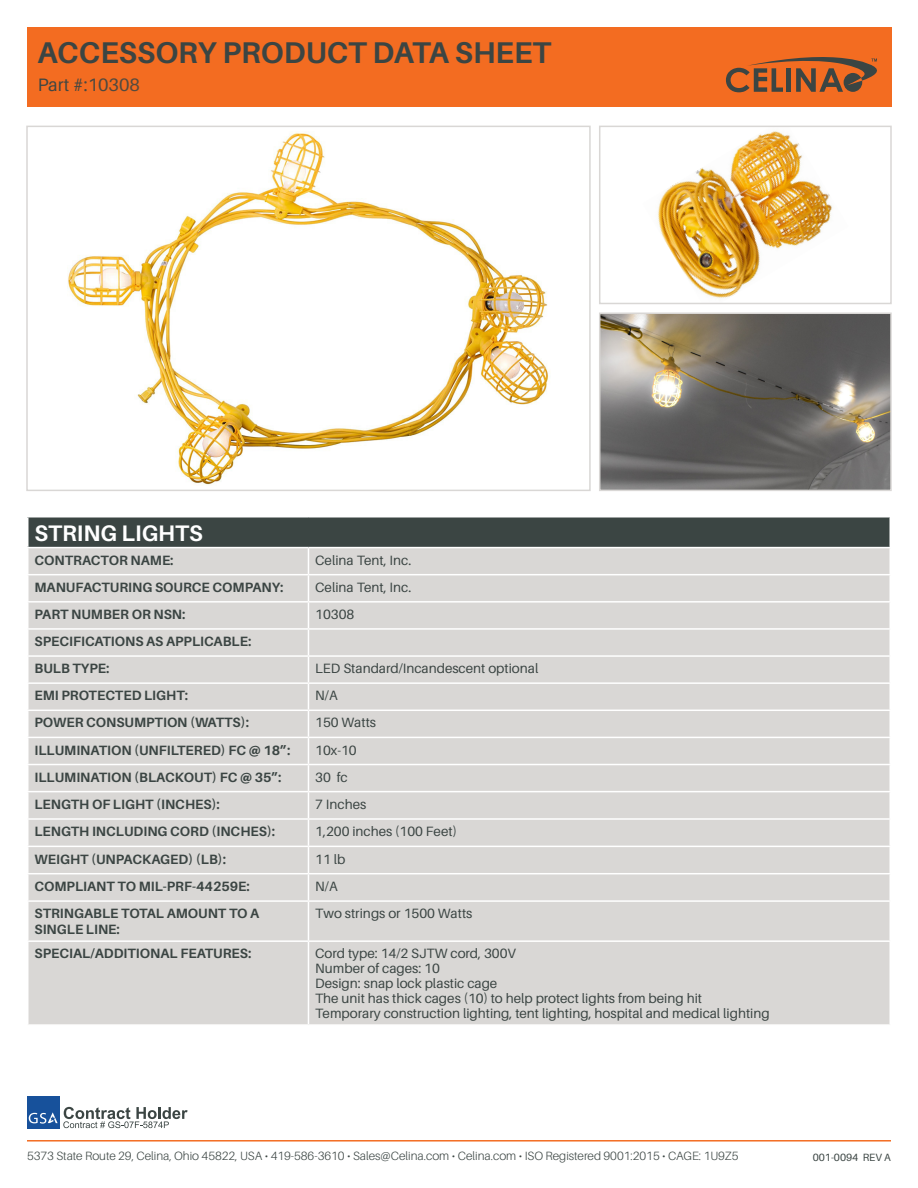
<style>
.page{position:relative;width:918px;height:1188px;background:#fff}
.page>*{position:absolute;margin:0;border:0;box-sizing:border-box;transform-origin:0 0}
.t1{font:700 30px "Aileron";color:#3b4543}
.t2{font:700 22.5px "Aileron";color:#fff}
.t3{font:18px "Aileron";color:#3b4543}
.t4{font:700 13.5px/16.2px "Aileron";color:#3b4543}
.t5{font:13.5px "Aileron";color:#3b4543}
.t6{font:300 12px "Aileron";color:#3b4543}
.t7{font:10.5px "Aileron";color:#3b4543}
</style>
<div class="page">
<img style="left:68px;top:132px;width:481px;height:353px">
<div style="left:26px;top:126px;width:565px;height:365px;border:2px solid #d9d7d5"></div>
<hr style="left:27px;top:1140px;width:864px;height:2px;background:#f36c21">
<div style="left:27px;top:1096px;width:33px;height:33px;background:#17519b"></div>
<svg style="left:29px;top:1107px;width:159px;height:21px"></svg>
<div style="left:28px;top:517px;width:862px;height:31px;background:#3b4543"></div>
<div style="left:28px;top:548px;width:862px;height:476px;background:#d9d7d5"></div>
<hr style="left:27px;top:516px;width:281px;height:2px;background:#fff">
<hr style="left:308px;top:516px;width:583px;height:2px;background:#fff">
<hr style="left:27px;top:547px;width:281px;height:1px;background:#fff">
<hr style="left:308px;top:547px;width:583px;height:1px;background:#fff">
<hr style="left:308px;top:574px;width:583px;height:1px;background:#fff">
<hr style="left:308px;top:601px;width:583px;height:2px;background:#fff">
<hr style="left:308px;top:628px;width:583px;height:2px;background:#fff">
<hr style="left:308px;top:655px;width:583px;height:2px;background:#fff">
<hr style="left:308px;top:682px;width:583px;height:2px;background:#fff">
<hr style="left:308px;top:710px;width:583px;height:1px;background:#fff">
<hr style="left:308px;top:737px;width:583px;height:1px;background:#fff">
<hr style="left:308px;top:764px;width:583px;height:1px;background:#fff">
<hr style="left:308px;top:791px;width:583px;height:1px;background:#fff">
<hr style="left:308px;top:818px;width:583px;height:2px;background:#fff">
<hr style="left:308px;top:846px;width:583px;height:1px;background:#fff">
<hr style="left:308px;top:873px;width:583px;height:1px;background:#fff">
<hr style="left:308px;top:900px;width:583px;height:2px;background:#fff">
<hr style="left:27px;top:940px;width:281px;height:2px;background:#fff">
<hr style="left:308px;top:940px;width:583px;height:2px;background:#fff">
<hr style="left:308px;top:942px;width:1px;height:82px;background:#fff">
<svg style="left:28px;top:548px;width:281px;height:393px;background:#dbd9d7"></svg>
<hr style="left:308px;top:902px;width:1px;height:38px;background:#fff">
<img style="left:658px;top:131px;width:174px;height:167px">
<div style="left:599px;top:126px;width:293px;height:178px;border:2px solid #d9d7d5"></div>
<div style="left:27px;top:27px;width:864px;height:79px;background:#f36c21"></div>
<svg style="left:726px;top:57px;width:151px;height:35px"></svg>
<img style="left:602px;top:316px;width:287px;height:172px">
<div style="left:599px;top:313px;width:293px;height:178px;border:2px solid #d9d7d5"></div>
<p class="t1" style="left:38px;top:36px;width:515px">ACCESSORY PRODUCT DATA SHEET</p>
<h3 class="t3" style="left:38px;top:75px;width:104px">Part #:10308</h3>
<p class="t2" style="left:34px;top:520px;width:170px">STRING LIGHTS</p>
<p class="t4" style="left:34px;top:552px;width:141px">CONTRACTOR NAME:</p>
<p class="t5" style="left:315px;top:553px;width:98px">Celina Tent, Inc.</p>
<p class="t4" style="left:34px;top:579px;width:251px">MANUFACTURING SOURCE COMPANY:</p>
<p class="t5" style="left:315px;top:580px;width:98px">Celina Tent, Inc.</p>
<p class="t4" style="left:34px;top:606px;width:153px">PART NUMBER OR NSN:</p>
<p class="t5" style="left:315px;top:607px;width:41px">10308</p>
<p class="t4" style="left:34px;top:633px;width:218px">SPECIFICATIONS AS APPLICABLE:</p>
<p class="t4" style="left:34px;top:660px;width:76px">BULB TYPE:</p>
<p class="t5" style="left:315px;top:661px;width:225px">LED Standard/Incandescent optional</p>
<p class="t4" style="left:34px;top:688px;width:155px">EMI PROTECTED LIGHT:</p>
<p class="t5" style="left:315px;top:688px;width:24px">N/A</p>
<p class="t4" style="left:34px;top:715px;width:216px">POWER CONSUMPTION (WATTS):</p>
<p class="t5" style="left:315px;top:715px;width:62px">150 Watts</p>
<p class="t4" style="left:34px;top:742px;width:257px">ILLUMINATION (UNFILTERED) FC @ 18”:</p>
<p class="t5" style="left:315px;top:742px;width:43px">10x-10</p>
<p class="t4" style="left:34px;top:769px;width:249px">ILLUMINATION (BLACKOUT) FC @ 35”:</p>
<p class="t5" style="left:315px;top:770px;width:34px">30 fc</p>
<p class="t4" style="left:34px;top:796px;width:187px">LENGTH OF LIGHT (INCHES):</p>
<p class="t5" style="left:315px;top:797px;width:53px">7 Inches</p>
<p class="t4" style="left:34px;top:823px;width:242px">LENGTH INCLUDING CORD (INCHES):</p>
<p class="t5" style="left:315px;top:824px;width:143px">1,200 inches (100 Feet)</p>
<p class="t4" style="left:34px;top:851px;width:193px">WEIGHT (UNPACKAGED) (LB):</p>
<p class="t5" style="left:315px;top:851px;width:32px">11 lb</p>
<p class="t4" style="left:34px;top:878px;width:217px">COMPLIANT TO MIL-PRF-44259E:</p>
<p class="t5" style="left:315px;top:879px;width:24px">N/A</p>
<p class="t4" style="left:34px;top:906px;width:226px">STRINGABLE TOTAL AMOUNT TO A<br>SINGLE LINE:</p>
<p class="t5" style="left:315px;top:906px;width:159px">Two strings or 1500 Watts</p>
<p class="t4" style="left:34px;top:946px;width:218px">SPECIAL/ADDITIONAL FEATURES:</p>
<p class="t5" style="left:315px;top:946px;width:202px">Cord type: 14/2 SJTW cord, 300V</p>
<p class="t5" style="left:315px;top:961px;width:126px">Number of cages: 10</p>
<p class="t5" style="left:315px;top:976px;width:184px">Design: snap lock plastic cage</p>
<p class="t5" style="left:315px;top:991px;width:388px">The unit has thick cages (10) to help protect lights from being hit</p>
<p class="t5" style="left:315px;top:1006px;width:456px">Temporary construction lighting, tent lighting, hospital and medical lighting</p>
<p class="t6" style="left:27px;top:1150px;width:713px">5373 State Route 29, Celina, Ohio 45822, USA • 419-586-3610 • Sales@Celina.com • Celina.com • ISO Registered 9001:2015 • CAGE: 1U9Z5</p>
<p class="t7" style="left:813px;top:1151px;width:80px">001-0094 REV A</p>
</div>
